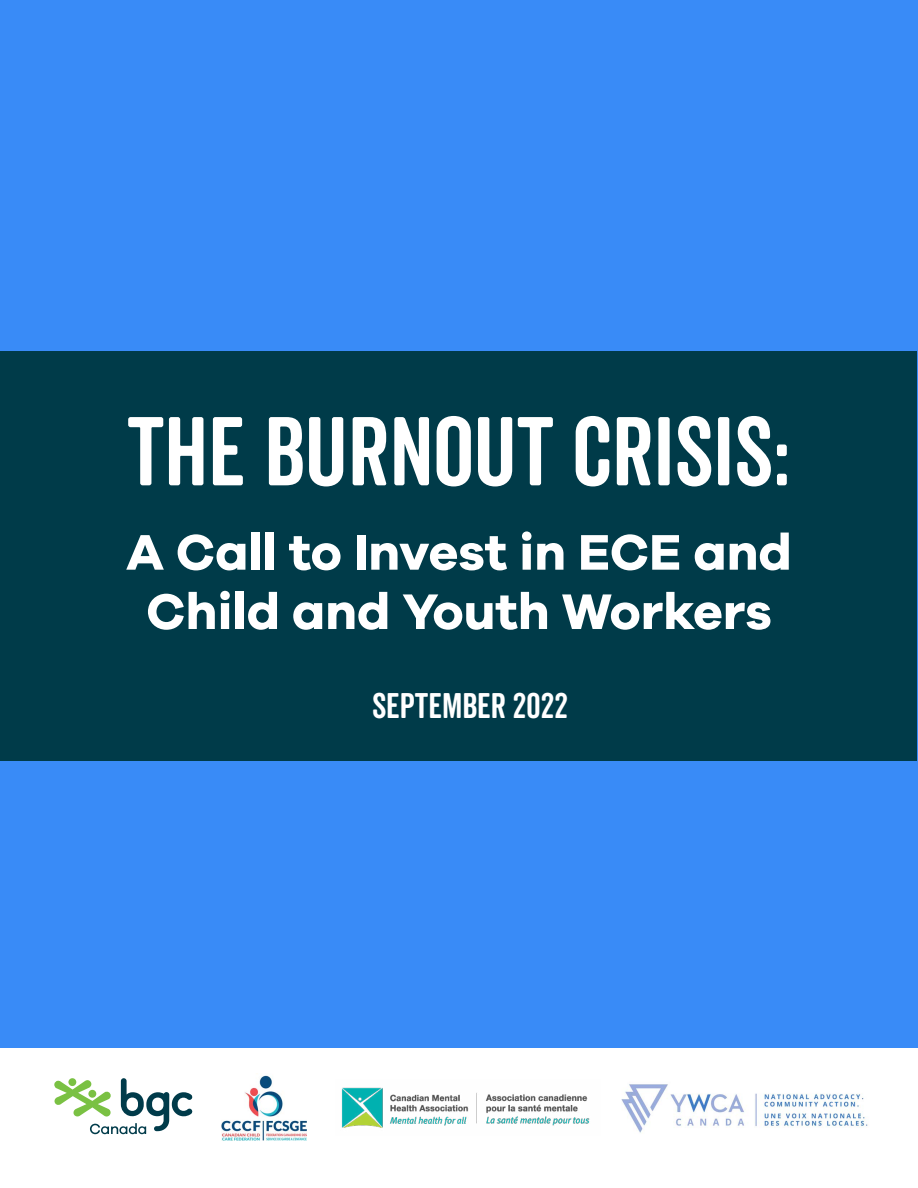
<style>
.page{position:relative;width:918px;height:1188px;background:#fff}
.page>*{position:absolute;margin:0;border:0;box-sizing:border-box;transform-origin:0 0}
.t1{font:94.5px "Veneer Clean Soft";color:#fff}
.t2{font:700 51.6px/59.2px "Galano Grotesque";color:#fff;text-align:center}
.t3{font:34.5px "Veneer Clean Soft";color:#fff}
</style>
<div class="page">
<div style="left:0;top:0;width:917px;height:1048px;background:#398bf7"></div>
<img style="left:222px;top:1075px;width:85px;height:66px">
<img style="left:341px;top:1087px;width:249px;height:41px">
<img style="left:621px;top:1084px;width:248px;height:49px">
<svg style="left:54px;top:1078px;width:139px;height:56px"></svg>
<div style="left:1px;top:351px;width:916px;height:409px;background:#003b49"></div>
<h1 class="t1" style="left:127px;top:394px;width:665px">THE BURNOUT CRISIS:</h1>
<p class="t2" style="left:126px;top:521px;width:667px">A Call to Invest in ECE and<br>Child and Youth Workers</p>
<p class="t3" style="left:372px;top:684px;width:198px">SEPTEMBER 2022</p>
</div>
